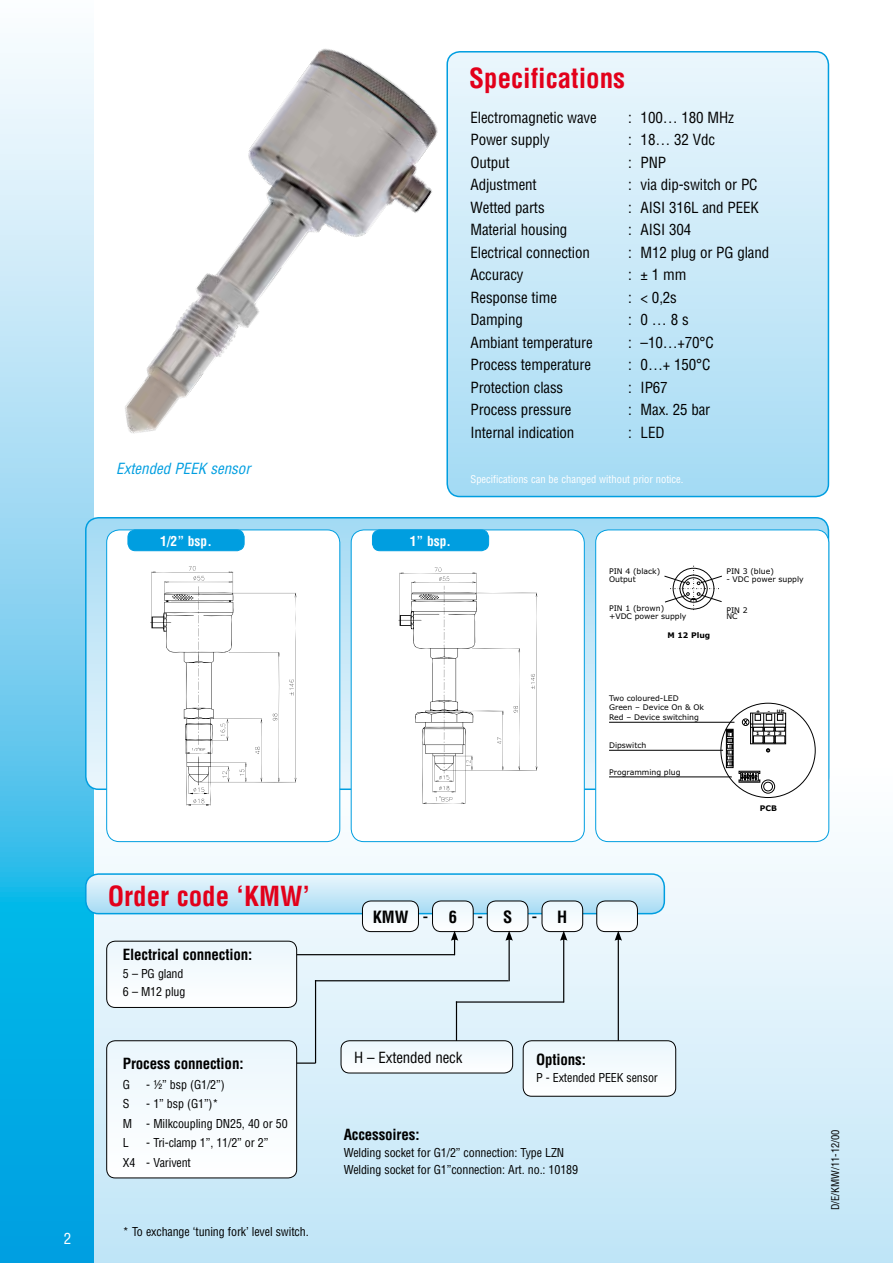
<style>
.page{position:relative;width:893px;height:1263px;background:#fff}
.page>*{position:absolute;margin:0;border:0;box-sizing:border-box;transform-origin:0 0}
.t1{font:700 condensed 27px "Helvetica";color:#e2001a}
.t2{font:700 condensed 16.5px "Helvetica";color:#000}
.t3{font:16.5px "Helvetica";color:#000}
.t4{font:condensed 15px "Helvetica";letter-spacing:-.01em;color:#000}
.t5{font:700 condensed 15px "Helvetica";letter-spacing:-.01em;color:#000}
.t6{font:italic condensed 15px "Helvetica";color:#009ee0}
.t7{font:condensed 15px "Helvetica";color:#fff}
.t8{font:700 condensed 13.5px "Helvetica";color:#fff}
.t9{font:condensed 12px/17.2px "Helvetica";letter-spacing:-.01em;color:#000}
.t10{font:condensed 10.5px "Helvetica";color:#fff}
.t11{font:condensed 10.5px "Helvetica";color:#000}
.t12{font:7.8px/9.4px "Verdana";color:#000}
.t13{font:700 7.8px "Verdana";color:#000}
.t14{font:700 4.65px "Verdana";color:#000}
</style>
<div class="page">
<div style="left:0;top:765px;width:893px;height:498px;background:linear-gradient(to bottom,#fdfefe,#c0e4f6)"></div>
<svg style="left:0;top:576px;width:94px;height:687px;background:#2ab7e8"></svg>
<svg style="left:546px;top:52px;width:282px;height:444px;background:#c7e8f8"></svg>
<div style="left:85px;top:873px;width:580px;height:41px;border:2px solid #009ee0;border-radius:13px"></div>
<div style="left:341px;top:1041px;width:172px;height:32px;background:#f4fbfe"></div>
<div style="left:341px;top:1040px;width:172px;height:33px;border:1px solid #000;border-radius:9px"></div>
<svg style="left:523px;top:1041px;width:153px;height:55px"></svg>
<div style="left:523px;top:1040px;width:153px;height:56px;border:1px solid #000;border-radius:9px"></div>
<hr style="left:618px;top:938px;width:1px;height:103px;background:#000">
<svg style="left:86px;top:874px;width:578px;height:133px"></svg>
<svg style="left:86px;top:518px;width:742px;height:271px;background:#bbe3f6"></svg>
<div style="left:351px;top:530px;width:233px;height:312px;background:#fff;border-radius:13px"></div>
<svg style="left:398px;top:576px;width:139px;height:228px"></svg>
<div style="left:351px;top:529px;width:234px;height:313px;border:1px solid #009ee0;border-radius:13px"></div>
<hr style="left:297px;top:954px;width:158px;height:1px;background:#000">
<hr style="left:315px;top:980px;width:193px;height:1px;background:#000">
<svg style="left:107px;top:1041px;width:209px;height:137px"></svg>
<hr style="left:315px;top:980px;width:1px;height:83px;background:#000">
<hr style="left:456px;top:1001px;width:108px;height:2px;background:#000">
<hr style="left:456px;top:1001px;width:1px;height:40px;background:#000">
<div style="left:107px;top:530px;width:233px;height:312px;background:#fff;border-radius:13px"></div>
<svg style="left:150px;top:576px;width:146px;height:230px"></svg>
<div style="left:106px;top:529px;width:234px;height:313px;border:1px solid #009ee0;border-radius:13px"></div>
<div style="left:596px;top:530px;width:233px;height:312px;background:#fff;border-radius:13px"></div>
<svg style="left:664px;top:566px;width:58px;height:44px"></svg>
<div style="left:595px;top:529px;width:234px;height:313px;border:1px solid #009ee0;border-radius:13px"></div>
<img style="left:0;top:43px;width:546px;height:533px">
<svg style="left:609px;top:703px;width:206px;height:95px"></svg>
<p class="t7" style="left:64px;top:1229px;width:9px">2</p>
<p class="t6" style="left:116px;top:459px;width:136px">Extended PEEK sensor</p>
<p class="t8" style="left:160px;top:533px;width:53px">1/2” bsp.</p>
<h1 class="t1" style="left:108px;top:880px;width:204px">Order code ‘KMW’</h1>
<p class="t5" style="left:123px;top:945px;width:131px">Electrical connection:</p>
<p class="t9" style="left:123px;top:964px;width:64px;line-height:18px">5 – PG gland<br>6 – M12 plug</p>
<p class="t5" style="left:123px;top:1055px;width:122px">Process connection:</p>
<p class="t9" style="left:123px;top:1075px;width:7px">G</p>
<p class="t9" style="left:146px;top:1075px;width:80px">- ½” bsp (G1/2”)</p>
<p class="t9" style="left:123px;top:1095px;width:8px">S</p>
<p class="t9" style="left:146px;top:1095px;width:74px">- 1” bsp (G1”)*</p>
<p class="t9" style="left:123px;top:1114px;width:9px">M</p>
<p class="t9" style="left:146px;top:1114px;width:143px">- Milkcoupling DN25, 40 or 50</p>
<p class="t9" style="left:123px;top:1134px;width:6px">L</p>
<p class="t9" style="left:123px;top:1133px;width:147px;line-height:19.5px;text-indent:23px">- Tri-clamp 1”, 11/2” or 2”<br>X4 - Varivent</p>
<p class="t9" style="left:123px;top:1222px;width:187px">* To exchange ‘tuning fork’ level switch.</p>
<h1 class="t1" style="left:469px;top:62px;width:158px">Specifications</h1>
<p class="t8" style="left:410px;top:533px;width:43px">1” bsp.</p>
<p class="t4" style="left:471px;top:108px;width:128px">Electromagnetic wave</p>
<p class="t4" style="left:628px;top:108px;width:107px">: 100… 180 MHz</p>
<p class="t4" style="left:471px;top:131px;width:81px">Power supply</p>
<p class="t4" style="left:628px;top:131px;width:88px">: 18… 32 Vdc</p>
<p class="t4" style="left:471px;top:153px;width:41px">Output</p>
<p class="t4" style="left:628px;top:153px;width:17px">: PNP</p>
<p class="t4" style="left:471px;top:176px;width:68px">Adjustment</p>
<p class="t4" style="left:628px;top:176px;width:122px">: via dip-switch or PC</p>
<p class="t4" style="left:471px;top:198px;width:76px">Wetted parts</p>
<p class="t4" style="left:628px;top:198px;width:132px">: AISI 316L and PEEK</p>
<p class="t4" style="left:471px;top:221px;width:98px">Material housing</p>
<p class="t4" style="left:628px;top:221px;width:65px">: AI SI 304</p>
<p class="t4" style="left:471px;top:243px;width:121px">Electrical connection</p>
<p class="t4" style="left:628px;top:243px;width:143px">: M12 plug or PG gland</p>
<p class="t4" style="left:471px;top:266px;width:55px">Accuracy</p>
<p class="t4" style="left:628px;top:266px;width:60px">: ± 1 mm</p>
<p class="t4" style="left:471px;top:288px;width:88px">Response time</p>
<p class="t4" style="left:628px;top:288px;width:50px">: &lt; 0,2s</p>
<p class="t4" style="left:471px;top:311px;width:54px">Damping</p>
<p class="t4" style="left:628px;top:311px;width:62px">: 0 … 8 s</p>
<p class="t4" style="left:471px;top:333px;width:124px">Ambiant temperature</p>
<p class="t4" style="left:628px;top:333px;width:86px">: –10…+70°C</p>
<p class="t4" style="left:471px;top:356px;width:122px">Process temperature</p>
<p class="t4" style="left:628px;top:356px;width:82px">: 0…+ 150°C</p>
<p class="t4" style="left:471px;top:378px;width:94px">Protection class</p>
<p class="t4" style="left:628px;top:378px;width:41px">: IP67</p>
<p class="t4" style="left:471px;top:401px;width:102px">Process pressure</p>
<p class="t4" style="left:628px;top:401px;width:84px">: Max. 25 bar</p>
<p class="t4" style="left:471px;top:423px;width:105px">I nternal indication</p>
<p class="t4" style="left:628px;top:423px;width:16px">: LED</p>
<p class="t10" style="left:471px;top:473px;width:214px">Specifications can be changed without prior notice.</p>
<p class="t12" style="left:609px;top:567px;width:53px;line-height:8.1px">PIN 4 (black)<br>Output</p>
<p class="t12" style="left:609px;top:604px;width:79px;line-height:8.1px">PIN 1 (brown) +VDC power supply</p>
<p class="t13" style="left:667px;top:630px;width:44px">M 12 Plug</p>
<p class="t12" style="left:726px;top:566px;width:49px">PIN 3 (blue)</p>
<p class="t12" style="left:726px;top:574px;width:79px">- VDC power supply</p>
<p class="t12" style="left:726px;top:606px;width:23px;line-height:6.6px">PIN 2<br>NC</p>
<p class="t12" style="left:609px;top:693px;width:97px">Two coloured-LED<br>Green – Device On &amp; Ok<br>Red – Device switching</p>
<p class="t12" style="left:609px;top:740px;width:39px">Dipswitch</p>
<p class="t12" style="left:609px;top:767px;width:73px">Programming plug</p>
<p class="t14" style="left:756px;top:708px;width:6px">+</p>
<p class="t14" style="left:768px;top:708px;width:18px">- Uit</p>
<p class="t14" style="left:756px;top:730px;width:5px">1</p>
<p class="t14" style="left:767px;top:730px;width:5px">2</p>
<p class="t14" style="left:778px;top:730px;width:5px">3</p>
<p class="t13" style="left:760px;top:803px;width:19px">PCB</p>
<p class="t2" style="left:373px;top:907px;width:37px">KMW</p>
<p class="t2" style="left:449px;top:907px;width:10px">6</p>
<p class="t2" style="left:503px;top:907px;width:11px">S</p>
<p class="t2" style="left:557px;top:907px;width:12px">H</p>
<p class="t3" style="left:423px;top:904px;width:7px">-</p>
<p class="t3" style="left:478px;top:904px;width:7px">-</p>
<p class="t3" style="left:532px;top:904px;width:7px">-</p>
<p class="t4" style="left:354px;top:1048px;width:110px">H – Extended neck</p>
<p class="t5" style="left:536px;top:1050px;width:51px">Options:</p>
<p class="t9" style="left:536px;top:1069px;width:123px">P - Extended PEEK sensor</p>
<p class="t5" style="left:344px;top:1125px;width:77px">Accessoires:</p>
<p class="t9" style="left:344px;top:1144px;width:236px">Welding socket for G1/2” connection: Type LZN<br>Welding socket for G1”connection: Art. no.: 10189</p>
<p class="t11" style="left:829px;top:1210px;width:83px;rotate:-90deg">D/E/KMW/11-12/00</p>
</div>
